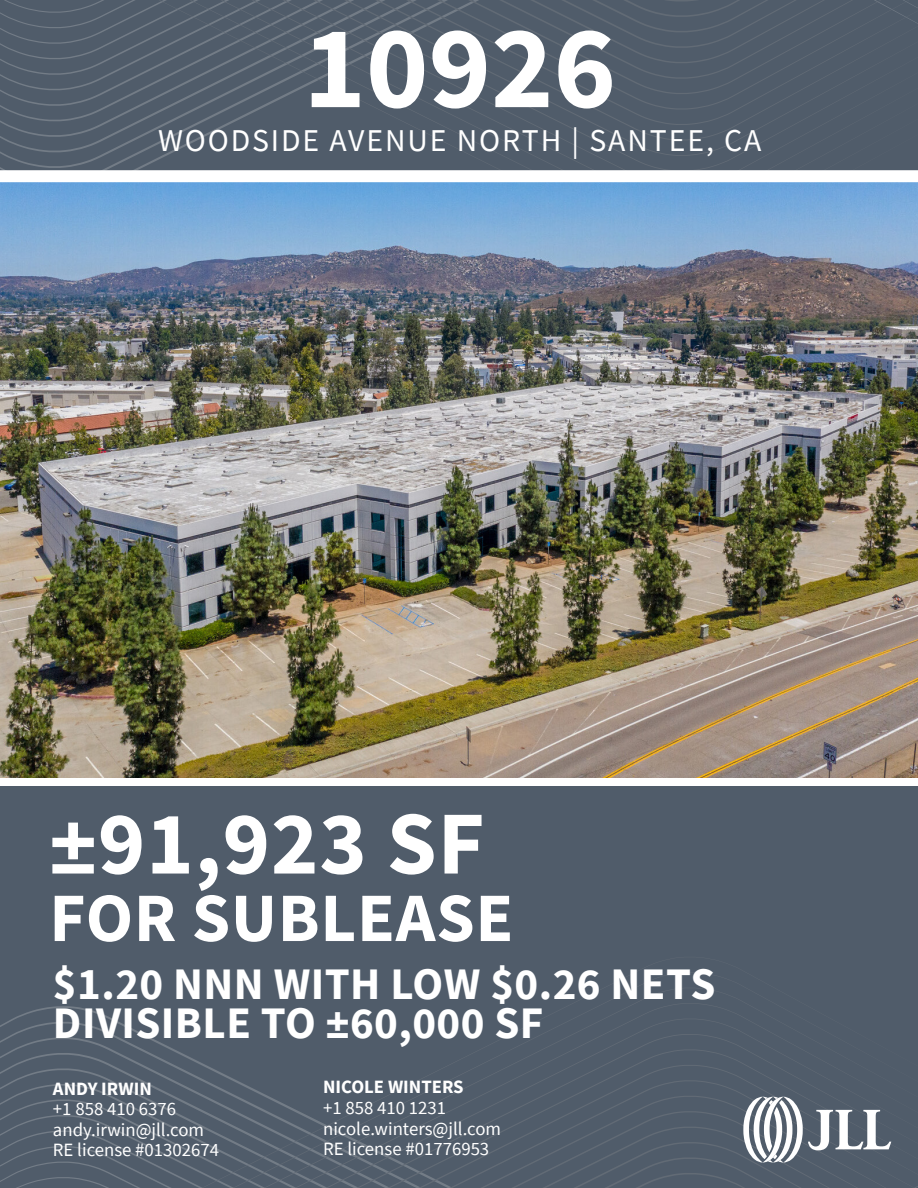
<style>
.page{position:relative;width:918px;height:1188px;background:#fff}
.page>*{position:absolute;margin:0;border:0;box-sizing:border-box;transform-origin:0 0}
.t1{font:700 118.5px "Source Sans Pro";color:#fff}
.t2{font:700 90px "Source Sans Pro";letter-spacing:.01em;color:#fff}
.t3{font:700 69.3px "Source Sans Pro";letter-spacing:.01em;color:#fff}
.t4{font:700 45px "Source Sans Pro";letter-spacing:.01em;color:#fff}
.t5{font:31.8px "Source Sans Pro";letter-spacing:.06em;color:#fff}
.t6{font:18.75px "Source Sans Pro";color:#fff}
.t7{font:700 18.75px "Source Sans Pro";color:#fff}
</style>
<div class="page">
<div style="left:0;top:786px;width:918px;height:402px;background:#505c6a"></div>
<div style="left:0;top:156px;width:918px;height:14px;background:#505c6a"></div>
<div style="left:0;top:141px;width:918px;height:15px;background:#505c6a"></div>
<div style="left:0;top:125px;width:918px;height:16px;background:#505c6a"></div>
<svg style="left:0;top:110px;width:918px;height:15px;background:#515d6b"></svg>
<svg style="left:0;top:94px;width:918px;height:16px;background:#525d6b"></svg>
<svg style="left:0;top:79px;width:918px;height:15px;background:#525e6b"></svg>
<svg style="left:0;top:64px;width:918px;height:15px;background:#525e6b"></svg>
<svg style="left:0;top:48px;width:918px;height:16px;background:#525e6c"></svg>
<svg style="left:0;top:44px;width:918px;height:4px;background:#525e6c"></svg>
<svg style="left:0;top:0;width:918px;height:44px;background:#535e6c"></svg>
<svg style="left:0;top:1049px;width:778px;height:16px"></svg>
<svg style="left:0;top:1065px;width:801px;height:15px"></svg>
<svg style="left:0;top:1080px;width:823px;height:15px"></svg>
<svg style="left:0;top:1097px;width:918px;height:91px"></svg>
<img style="left:0;top:182px;width:918px;height:596px">
<p class="t1" style="left:303px;top:-12px;width:314px">10926</p>
<p class="t5" style="left:158px;top:120px;width:605px">WOODSIDE AVENUE NORTH | SANTEE, CA</p>
<p class="t2" style="left:49px;top:783px;width:437px">±91,923 SF</p>
<p class="t3" style="left:49px;top:871px;width:466px">FOR SUBLEASE</p>
<p class="t4" style="left:53px;top:953px;width:664px">$1.20 NNN WITH LOW $0.26 NETS</p>
<p class="t4" style="left:53px;top:992px;width:492px">DIVISIBLE TO ±60,000 SF</p>
<p class="t7" style="left:53px;top:1076px;width:100px">ANDY IRWIN</p>
<p class="t6" style="left:53px;top:1097px;width:125px">+1 858 410 6376</p>
<p class="t6" style="left:53px;top:1118px;width:153px">andy.irwin@jll.com</p>
<p class="t6" style="left:53px;top:1138px;width:168px">RE license #01302674</p>
<p class="t7" style="left:323px;top:1075px;width:142px">NICOLE WINTERS</p>
<p class="t6" style="left:323px;top:1096px;width:125px">+1 858 410 1231</p>
<p class="t6" style="left:323px;top:1117px;width:179px">nicole.winters@jll.com</p>
<p class="t6" style="left:323px;top:1137px;width:168px">RE license #01776953</p>
</div>
